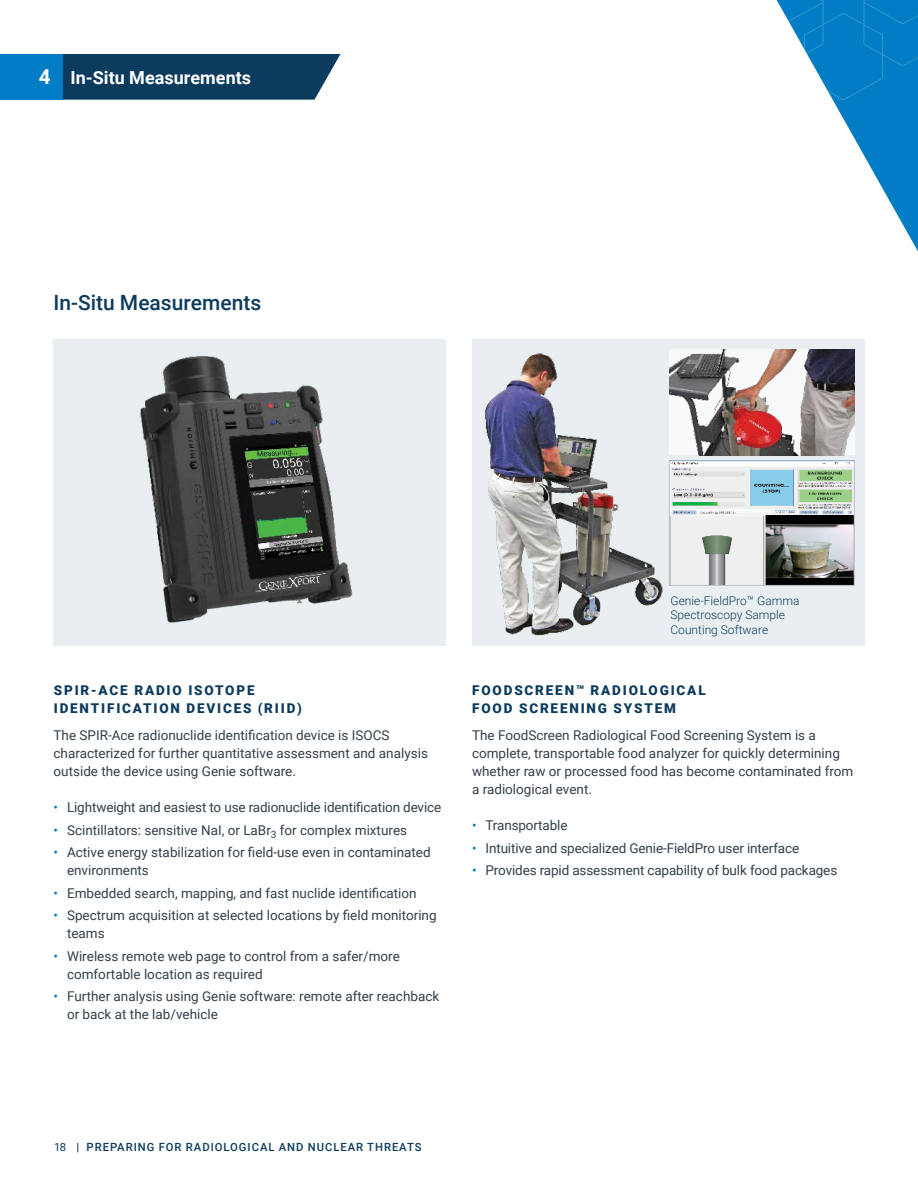
<style>
.page{position:relative;width:918px;height:1188px;background:#fff}
.page>*{position:absolute;margin:0;border:0;box-sizing:border-box;transform-origin:0 0}
.t1{font:500 21px "Roboto";color:#0c3b5d}
.t2{font:700 18px "Roboto";color:#fff}
.t3{font:13.5px/18px "Roboto";color:#333f49}
.t4{font:900 13.5px/18px "Roboto";letter-spacing:.135em;color:#0c3b5d}
.t5{font:300 12px/14.4px "Roboto";color:#0c3b5d}
.t6{font:500 11.25px "Roboto";letter-spacing:.085em;color:#0c3b5d}
.s1{font-size:20.7px}
.s2{color:#007dc5}
.s3{font-weight:400}
</style>
<div class="page">
<svg style="left:63px;top:54px;width:278px;height:46px"></svg>
<div style="left:0;top:54px;width:63px;height:46px;background:#007dc5"></div>
<div style="left:54px;top:339px;width:392px;height:307px;background:#e9eff1"></div>
<img style="left:140px;top:356px;width:213px;height:267px">
<div style="left:472px;top:339px;width:392px;height:307px;background:#e9eff1"></div>
<img style="left:484px;top:349px;width:186px;height:287px">
<img style="left:671px;top:463px;width:182px;height:121px">
<div style="left:669px;top:461px;width:186px;height:125px;border:1px solid #b9c2c9"></div>
<img style="left:669px;top:350px;width:185px;height:105px">
<svg style="left:776px;top:0;width:142px;height:251px"></svg>
<h2 class="t2" style="left:39px;top:65px;width:214px"><span class="s1">4</span> In-Situ Measurements</h2>
<h1 class="t1" style="left:54px;top:288px;width:209px">In-Situ Measurements</h1>
<p class="t4" style="left:54px;top:681px;width:250px">SPIR-ACE RADIO ISOTOPE<br>IDENTIFICATION DEVICES (RIID)</p>
<p class="t3" style="left:54px;top:726px;width:376px">The SPIR-Ace radionuclide identification device is ISOCS characterized for further quantitative assessment and analysis outside the device using Genie software.</p>
<p class="t3" style="left:54px;top:798px;width:389px"><span class="s2">•</span> Lightweight and easiest to use radionuclide identification device</p>
<p class="t3" style="left:54px;top:821px;width:355px"><span class="s2">•</span> Scintillators: sensitive NaI, or LaBr<sub>3</sub> for complex mixtures</p>
<p class="t3" style="left:67px;top:843px;width:365px;text-indent:-14px"><span class="s2">•</span> Active energy stabilization for field-use even in contaminated environments</p>
<p class="t3" style="left:54px;top:884px;width:365px"><span class="s2">•</span> Embedded search, mapping, and fast nuclide identification</p>
<p class="t3" style="left:67px;top:906px;width:371px;text-indent:-14px"><span class="s2">•</span> Spectrum acquisition at selected locations by field monitoring teams</p>
<p class="t3" style="left:67px;top:947px;width:334px;text-indent:-14px"><span class="s2">•</span> Wireless remote web page to control from a safer/more comfortable location as required</p>
<p class="t3" style="left:67px;top:987px;width:374px;text-indent:-14px"><span class="s2">•</span> Further analysis using Genie software: remote after reachback or back at the lab/vehicle</p>
<p class="t5" style="left:670px;top:593px;width:130px">Genie-FieldPro™ Gamma<br>Spectroscopy Sample<br>Counting Software</p>
<p class="t4" style="left:472px;top:681px;width:235px">FOODSCREEN™ RADIOLOGICAL<br>FOOD SCREENING SYSTEM</p>
<p class="t3" style="left:472px;top:726px;width:383px">The FoodScreen Radiological Food Screening System is a complete, transportable food analyzer for quickly determining whether raw or processed food has become contaminated from a radiological event.</p>
<p class="t3" style="left:472px;top:816px;width:97px"><span class="s2">•</span> Transportable</p>
<p class="t3" style="left:472px;top:839px;width:329px"><span class="s2">•</span> Intuitive and specialized Genie-FieldPro user interface</p>
<p class="t3" style="left:472px;top:861px;width:367px"><span class="s2">•</span> Provides rapid assessment capability of bulk food packages</p>
<p class="t6" style="left:54px;top:1139px;width:369px"><span class="s3">18</span> | PREPARING FOR RADIOLOGICAL AND NUCLEAR THREATS</p>
</div>
